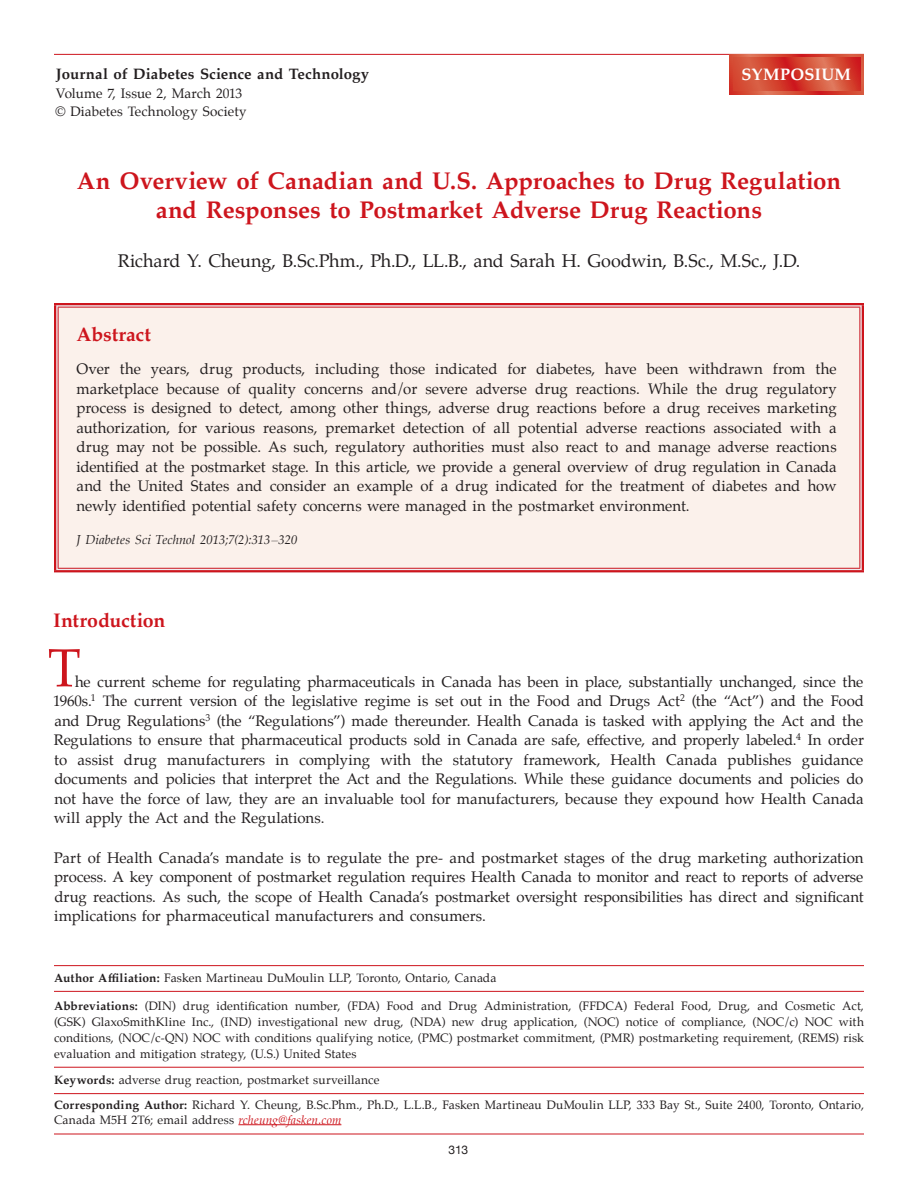
<style>
.page{position:relative;width:918px;height:1188px;background:#fff}
.page>*{position:absolute;margin:0;border:0;box-sizing:border-box;transform-origin:0 0}
.Body_Text{font:54px "Palatino";color:#cd151d}
.t1{font:700 24px/28.8px "Palatino";color:#cd151d;text-align:center}
.Subheads{font:700 19.5px "Palatino";letter-spacing:-.005em;color:#cd151d}
.Authors-Names{font:18px "Palatino";letter-spacing:-.005em;color:#231f20}
.t2{font:700 16.5px "Palatino";letter-spacing:.02em;color:#fff}
.Abstract_Text{font:15px/19.5px "Palatino";letter-spacing:.005em;color:#231f20;text-align:justify}
.Body_Text-2{font:15px/19.5px "Palatino";color:#231f20;text-align:justify}
.body_text_indent_0{font:15px/19.5px "Palatino";letter-spacing:.005em;color:#231f20;text-align:justify}
.t3{font:700 15px "Palatino";letter-spacing:.005em;color:#231f20}
.t4{font:13.5px/18px "Palatino";letter-spacing:.005em;color:#231f20}
.Subhead2{font:italic 12.75px "Palatino";letter-spacing:.005em;color:#231f20}
.t5{font:12px/15.9px "Palatino";letter-spacing:.01em;color:#231f20;text-align:justify}
.t6{font:12px "Helvetica Neue";color:#231f20}
.s1{font-weight:700}
.s2{font-style:italic;color:#cd151d}
</style>
<div class="page">
<hr style="left:54px;top:1134px;width:810px;height:1px;background:#cd151d">
<hr style="left:238px;top:1124px;width:103px;height:1px;background:#cd151d">
<hr style="left:54px;top:965px;width:810px;height:1px;background:#cd151d">
<hr style="left:54px;top:991px;width:810px;height:1px;background:#cd151d">
<hr style="left:54px;top:1067px;width:810px;height:1px;background:#cd151d">
<hr style="left:54px;top:1093px;width:810px;height:1px;background:#cd151d">
<div style="left:56px;top:305px;width:806px;height:265px;background:#fbf1eb"></div>
<svg style="left:56px;top:305px;width:806px;height:2px;background:#e2a8ad"></svg>
<svg style="left:56px;top:307px;width:2px;height:261px"></svg>
<svg style="left:860px;top:307px;width:2px;height:261px"></svg>
<hr style="left:54px;top:568px;width:810px;height:4px;background:#ededf1">
<hr style="left:54px;top:303px;width:810px;height:2px;background:#cd151d">
<hr style="left:58px;top:307px;width:802px;height:1px;background:#cd151d">
<hr style="left:54px;top:305px;width:2px;height:265px;background:#cd151d">
<hr style="left:58px;top:307px;width:1px;height:261px;background:#cd151d">
<hr style="left:859px;top:307px;width:1px;height:261px;background:#cd151d">
<hr style="left:862px;top:305px;width:2px;height:265px;background:#cd151d">
<hr style="left:58px;top:568px;width:802px;height:1px;background:#cd151d">
<hr style="left:54px;top:570px;width:810px;height:2px;background:#cd151d">
<hr style="left:54px;top:54px;width:810px;height:1px;background:#cd151d">
<svg style="left:730px;top:54px;width:134px;height:40px"></svg>
<svg style="left:733px;top:57px;width:128px;height:34px;background:#d54835"></svg>
<p class="t3" style="left:56px;top:61px;width:315px">Journal of Diabetes Science and Technology</p>
<p class="t4" style="left:55px;top:85px;width:193px">Volume 7, Issue 2, March 2013 © Diabetes Technology Society</p>
<p class="t2" style="left:741px;top:61px;width:111px">SYMPOSIUM</p>
<p class="t1" style="left:77px;top:166px;width:766px">An Overview of Canadian and U.S. Approaches to Drug Regulation and Responses to Postmarket Adverse Drug Reactions</p>
<p class="Authors-Names" style="left:118px;top:246px;width:684px">Richard Y. Cheung, B.Sc.Phm., Ph.D., LL.B., and Sarah H. Goodwin, B.Sc., M.Sc., J.D.</p>
<p class="Subheads" style="left:76px;top:318px;width:76px">Abstract</p>
<p class="Abstract_Text" style="left:76px;top:359px;width:762px">Over the years, drug products, including those indicated for diabetes, have been withdrawn from the marketplace because of quality concerns and/or severe adverse drug reactions. While the drug regulatory process is designed to detect, among other things, adverse drug reactions before a drug receives marketing authorization, for various reasons, premarket detection of all potential adverse reactions associated with a drug may not be possible. As such, regulatory authorities must also react to and manage adverse reactions identified at the postmarket stage. In this article, we provide a general overview of drug regulation in Canada and the United States and consider an example of a drug indicated for the treatment of diabetes and how newly identified potential safety concerns were managed in the postmarket environment.</p>
<p class="Subhead2" style="left:76px;top:529px;width:223px">J Diabetes Sci Technol 2013;7(2):313–320</p>
<p class="Subheads" style="left:53px;top:603px;width:114px">Introduction</p>
<p class="Body_Text" style="left:48px;top:623px;width:35px">T</p>
<p class="Body_Text-2" style="left:53px;top:672px;width:812px;text-indent:22px">he current scheme for regulating pharmaceuticals in Canada has been in place, substantially unchanged, since the 1960s.<sup>1</sup> The current version of the legislative regime is set out in the Food and Drugs Act<sup>2</sup> (the “Act”) and the Food and Drug Regulations<sup>3</sup> (the “Regulations”) made thereunder. Health Canada is tasked with applying the Act and the Regulations to ensure that pharmaceutical products sold in Canada are safe, effective, and properly labeled.<sup>4</sup> In order to assist drug manufacturers in complying with the statutory framework, Health Canada publishes guidance documents and policies that interpret the Act and the Regulations. While these guidance documents and policies do not have the force of law, they are an invaluable tool for manufacturers, because they expound how Health Canada will apply the Act and the Regulations.</p>
<p class="body_text_indent_0" style="left:54px;top:848px;width:811px">Part of Health Canada’s mandate is to regulate the pre- and postmarket stages of the drug marketing authorization process. A key component of postmarket regulation requires Health Canada to monitor and react to reports of adverse drug reactions. As such, the scope of Health Canada’s postmarket oversight responsibilities has direct and significant implications for pharmaceutical manufacturers and consumers.</p>
<p class="t5" style="left:54px;top:970px;width:444px"><span class="s1">Author Affiliation:</span> Fasken Martineau DuMoulin LLP, Toronto, Ontario, Canada</p>
<p class="t5" style="left:54px;top:998px;width:811px"><span class="s1">Abbreviations:</span> (DIN) drug identification number, (FDA) Food and Drug Administration, (FFDCA) Federal Food, Drug, and Cosmetic Act, (GSK) GlaxoSmithKline Inc., (IND) investigational new drug, (NDA) new drug application, (NOC) notice of compliance, (NOC/c) NOC with conditions, (NOC/c-QN) NOC with conditions qualifying notice, (PMC) postmarket commitment, (PMR) postmarketing requirement, (REMS) risk evaluation and mitigation strategy, (U.S.) United States</p>
<p class="t5" style="left:54px;top:1072px;width:327px"><span class="s1">Keywords:</span> adverse drug reaction, postmarket surveillance</p>
<p class="t5" style="left:54px;top:1098px;width:812px;line-height:14.4px"><span class="s1">Corresponding Author:</span> Richard Y. Cheung, B.Sc.Phm., Ph.D., L.L.B., Fasken Martineau DuMoulin LLP, 333 Bay St., Suite 2400, Toronto, Ontario,<br>Canada M5H 2T6; email address <span class="s2">rcheung@fasken.com</span></p>
<p class="t6" style="left:448px;top:1141px;width:21px">313</p>
</div>
